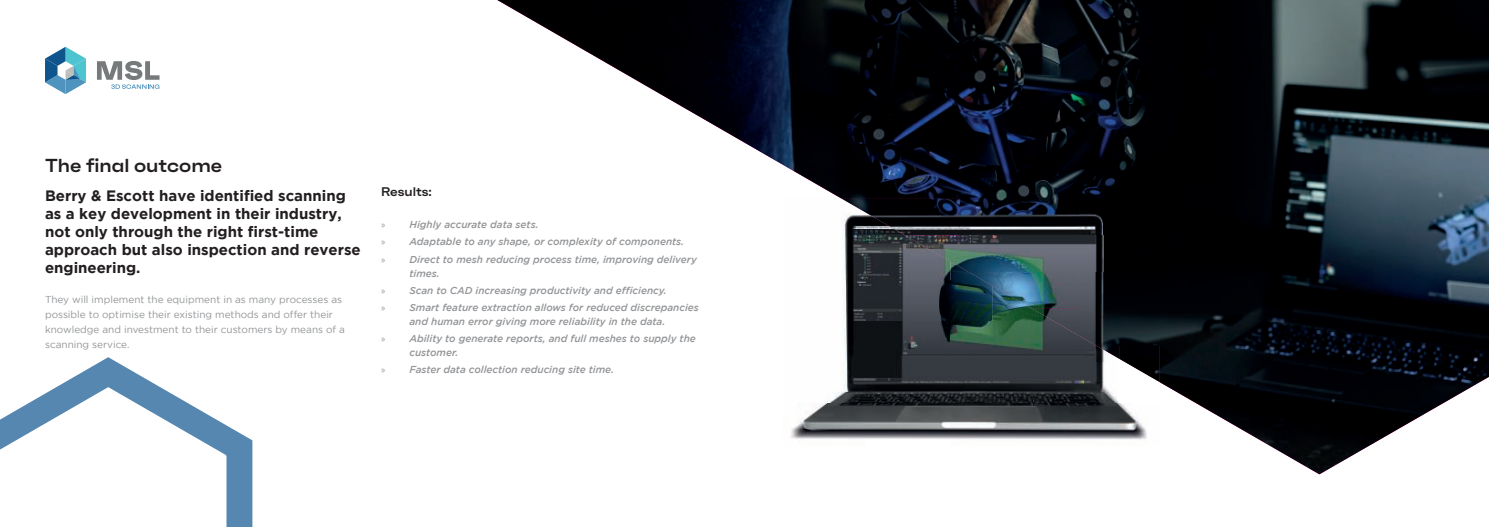
<style>
.page{position:relative;width:1489px;height:527px;background:#fff}
.page>*{position:absolute;margin:0;border:0;box-sizing:border-box;transform-origin:0 0}
.t1{font:600 expanded 18.75px "Faktum";color:#231f20}
.t2{font:700 15px/18px "Gotham";color:#231f20}
.t3{font:600 expanded 12.5px "Faktum";color:#231f20}
.t4{font:italic 500 10px/13.8px "Gotham";color:#939598}
.t5{font:10px/15px "Gotham";color:#939598}
.t6{font:10px "Myriad Pro";color:#939598}
</style>
<div class="page">
<svg style="left:97px;top:61px;width:62px;height:28px"></svg>
<svg style="left:45px;top:47px;width:41px;height:47px"></svg>
<svg style="left:0;top:357px;width:253px;height:169px"></svg>
<img style="left:497px;top:0;width:991px;height:474px">
<img style="left:783px;top:199px;width:83px;height:245px">
<img style="left:866px;top:235px;width:39px;height:4px">
<img style="left:866px;top:239px;width:84px;height:205px">
<img style="left:950px;top:272px;width:42px;height:49px">
<img style="left:992px;top:308px;width:40px;height:13px">
<img style="left:950px;top:321px;width:167px;height:82px">
<img style="left:1117px;top:359px;width:42px;height:44px">
<img style="left:950px;top:403px;width:209px;height:41px">
<img style="left:842px;top:199px;width:317px;height:36px">
<img style="left:905px;top:235px;width:214px;height:37px">
<img style="left:1119px;top:235px;width:40px;height:146px">
<img style="left:968px;top:272px;width:111px;height:36px">
<img style="left:1079px;top:272px;width:40px;height:87px">
<img style="left:1032px;top:308px;width:48px;height:28px">
<h1 class="t1" style="left:45px;top:158px;width:179px">The final outcome</h1>
<h2 class="t2" style="left:45px;top:186px;width:317px">Berry &amp; Escott have identified scanning as a key development in their industry, not only through the right first-time approach but also inspection and reverse engineering.</h2>
<p class="t5" style="left:45px;top:292px;width:301px">They will implement the equipment in as many processes as possible to optimise their existing methods and offer their knowledge and investment to their customers by means of a scanning service.</p>
<p class="t3" style="left:381px;top:187px;width:52px">Results:</p>
<p class="t6" style="left:381px;top:218px;width:6px">»</p>
<p class="t4" style="left:409px;top:218px;width:131px">Highly accurate data sets.</p>
<p class="t6" style="left:381px;top:236px;width:6px">»</p>
<p class="t4" style="left:409px;top:235px;width:276px">Adaptable to any shape, or complexity of components.</p>
<p class="t6" style="left:381px;top:253px;width:6px">»</p>
<p class="t4" style="left:409px;top:253px;width:289px">Direct to mesh reducing process time, improving delivery times.</p>
<p class="t6" style="left:381px;top:284px;width:6px">»</p>
<p class="t4" style="left:409px;top:283px;width:259px">Scan to CAD increasing productivity and efficiency.</p>
<p class="t6" style="left:381px;top:301px;width:6px">»</p>
<p class="t4" style="left:409px;top:301px;width:291px">Smart feature extraction allows for reduced discrepancies and human error giving more reliability in the data.</p>
<p class="t6" style="left:381px;top:332px;width:6px">»</p>
<p class="t4" style="left:409px;top:332px;width:288px">Ability to generate reports, and full meshes to supply the customer.</p>
<p class="t6" style="left:381px;top:363px;width:6px">»</p>
<p class="t4" style="left:409px;top:363px;width:206px">Faster data collection reducing site time.</p>
</div>
